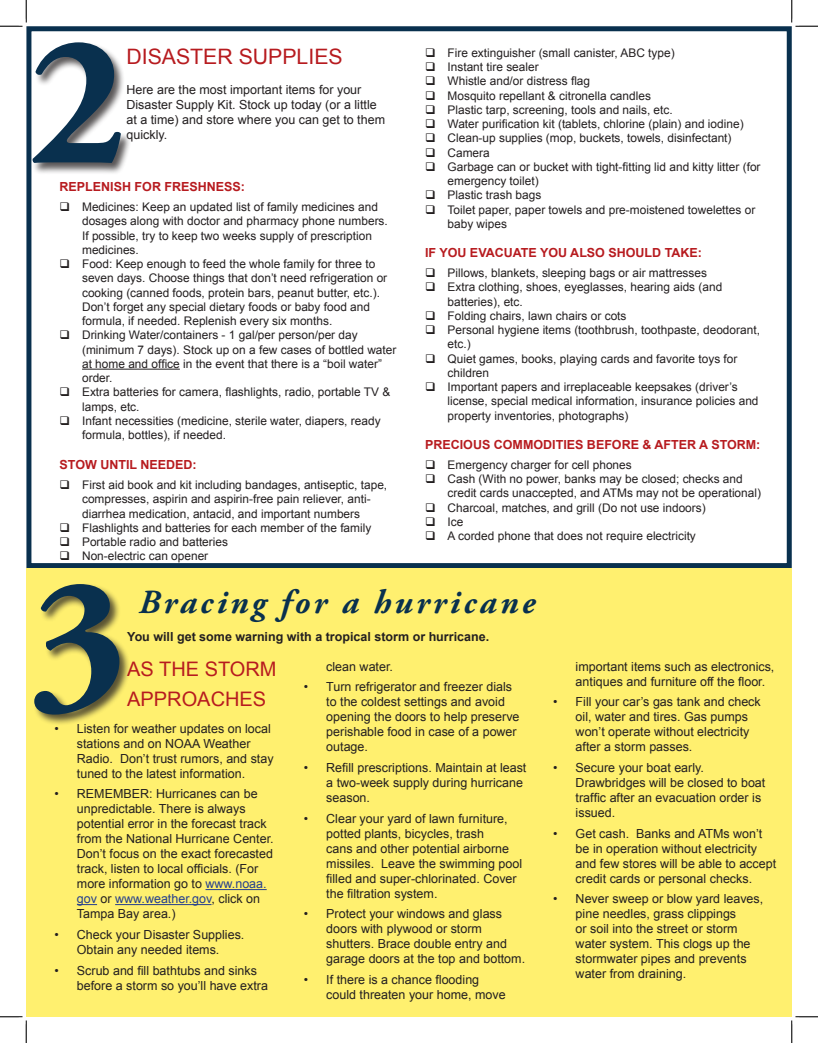
<style>
.page{position:relative;width:818px;height:1043px;background:#fff}
.page>*{position:absolute;margin:0;border:0;box-sizing:border-box;transform-origin:0 0}
.t1{font:700 187.5px "Adobe Garamond Pro";color:#09304e}
.t2{font:italic 700 33.75px "Adobe Garamond Pro";letter-spacing:.1em;color:#09304e}
.t3{font:21.25px "Arial";color:#b71b1f}
.t4{font:20px "Arial";color:#b71b1f}
.t5{font:12.5px/15px "Arial";color:#231f20}
.t6{font:700 12.5px "Arial";color:#b71b1f}
.t7{font:700 12.5px "Arial";color:#231f20}
.t8{font:11.88px/14.2px "Arial";color:#231f20}
.s1{color:#253f8e}
</style>
<div class="page">
<hr style="left:82px;top:369px;width:98px;height:1px;background:#231f20">
<div style="left:26px;top:26px;width:765px;height:542px;border:5px solid #09304e"></div>
<div style="left:31px;top:41px;width:101px;height:134px;background:#231f20;opacity:.75"></div>
<div style="left:26px;top:628px;width:765px;height:388px;background:#fff06f"></div>
<hr style="left:205px;top:889px;width:62px;height:1px;background:#253f8e">
<svg style="left:77px;top:904px;width:20px;height:1px"></svg>
<hr style="left:115px;top:904px;width:96px;height:1px;background:#253f8e">
<div style="left:26px;top:568px;width:765px;height:65px;background:#fff06f"></div>
<div style="left:33px;top:583px;width:97px;height:143px;background:#231f20;opacity:.75"></div>
<svg style="left:0;top:0;width:27px;height:27px"></svg>
<svg style="left:0;top:1016px;width:27px;height:26px"></svg>
<svg style="left:790px;top:0;width:28px;height:27px"></svg>
<svg style="left:790px;top:1015px;width:28px;height:27px"></svg>
<h1 class="t1" style="left:29px;top:-6px;width:99px">2</h1>
<h3 class="t3" style="left:126px;top:42px;width:30px">Disaster</h3>
<h3 class="t3" style="left:239px;top:42px;width:43px">Supplies</h3>
<p class="t5" style="left:126px;top:82px;width:260px">Here are the most important items for your Disaster Supply Kit. Stock up today (or a little at a time) and store where you can get to them quickly.</p>
<p class="t6" style="left:60px;top:178px;width:9px">REPLENISH</p>
<p class="t6" style="left:135px;top:178px;width:10px">FOR</p>
<p class="t6" style="left:164px;top:178px;width:10px">FRESHNESS</p>
<p class="t6" style="left:241px;top:178px;width:6px">:</p>
<p class="t8" style="left:82px;top:200px;width:316px">Medicines: Keep an updated list of family medicines and dosages along with doctor and pharmacy phone numbers.<br>If possible, try to keep two weeks supply of prescription medicines.<br>Food: Keep enough to feed the whole family for three to seven days. Choose things that don’t need refrigeration or cooking (canned foods, protein bars, peanut butter, etc.).<br>Don’t forget any special dietary foods or baby food and formula, if needed. Replenish every six months.<br>Drinking Water/containers - 1 gal/per person/per day (minimum 7 days). Stock up on a few cases of bottled water at home and office in the event that there is a “boil water” order.<br>Extra batteries for camera, flashlights, radio, portable TV &amp; lamps, etc.<br>Infant necessities (medicine, sterile water, diapers, ready formula, bottles), if needed.</p>
<p class="t6" style="left:60px;top:456px;width:10px">STO</p>
<p class="t6" style="left:85px;top:456px;width:24px">W UNTIL</p>
<p class="t6" style="left:140px;top:456px;width:10px">NEEDED</p>
<p class="t6" style="left:192px;top:456px;width:6px">:</p>
<p class="t8" style="left:82px;top:478px;width:306px">First aid book and kit including bandages, antiseptic, tape, compresses, aspirin and aspirin-free pain reliever, anti&shy;diarrhea medication, antacid, and important numbers Flashlights and batteries for each member of the family Portable radio and batteries<br>Non-electric can opener</p>
<p class="t8" style="left:447px;top:46px;width:314px">Fire extinguisher (small canister, ABC type)<br>Instant tire sealer<br>Whistle and/or distress flag<br>Mosquito repellant &amp; citronella candles<br>Plastic tarp, screening, tools and nails, etc.<br>Water purification kit (tablets, chlorine (plain) and iodine)<br>Clean-up supplies (mop, buckets, towels, disinfectant)<br>Camera<br>Garbage can or bucket with tight-fitting lid and kitty litter (for emergency toilet)<br>Plastic trash bags<br>Toilet paper, paper towels and pre-moistened towelettes or baby wipes</p>
<p class="t6" style="left:425px;top:244px;width:278px">IF YOU EVACUATE YOU ALSO SHOULD TAKE:</p>
<p class="t8" style="left:447px;top:266px;width:314px">Pillows, blankets, sleeping bags or air mattresses<br>Extra clothing, shoes, eyeglasses, hearing aids (and batteries), etc.<br>Folding chairs, lawn chairs or cots<br>Personal hygiene items (toothbrush, toothpaste, deodorant, etc.)<br>Quiet games, books, playing cards and favorite toys for children<br>Important papers and irreplaceable keepsakes (driver’s license, special medical information, insurance policies and property inventories, photographs)</p>
<p class="t6" style="left:425px;top:436px;width:337px">PRECIOUS COMMODITIES BEFORE &amp; AFTER A STORM:</p>
<p class="t8" style="left:447px;top:457px;width:315px">Emergency charger for cell phones<br>Cash (With no power, banks may be closed; checks and credit cards unaccepted, and ATMs may not be operational)<br>Charcoal, matches, and grill (Do not use indoors)<br>Ice<br>A corded phone that does not require electricity</p>
<h1 class="t1" style="left:29px;top:535px;width:99px">3</h1>
<h2 class="t2" style="left:139px;top:583px;width:398px">Bracing for a hurricane</h2>
<p class="t7" style="left:127px;top:628px;width:363px">YOU WILL GET SOME WARNING WITH A TROPICAL STORM OR HURRICANE.</p>
<h3 class="t4" style="left:127px;top:656px;width:46px">As the</h3>
<h3 class="t4" style="left:205px;top:656px;width:29px">Storm</h3>
<h3 class="t4" style="left:127px;top:686px;width:29px">Approaches</h3>
<p class="t5" style="left:77px;top:720px;width:198px;text-indent:-22px">• Listen for weather updates on local stations and on NOAA Weather Radio. Don’t trust rumors, and stay tuned to the latest information.</p>
<p class="t5" style="left:77px;top:786px;width:198px;text-indent:-22px">• REMEMBER: Hurricanes can be unpredictable. There is always potential error in the forecast track from the National Hurricane Center.<br>Don’t focus on the exact forecasted track, listen to local officials. (For more information go to <span class="s1">www.noaa. gov</span> or <span class="s1">www.weather.gov</span>, click on<br>Tampa Bay area.)</p>
<p class="t5" style="left:54px;top:927px;width:191px;text-align:center">• Check your Disaster Supplies.<br>Obtain any needed items.</p>
<p class="t5" style="left:77px;top:962px;width:193px;text-indent:-22px">• Scrub and fill bathtubs and sinks before a storm so you’ll have extra</p>
<p class="t5" style="left:326px;top:659px;width:68px">clean water.</p>
<p class="t5" style="left:326px;top:679px;width:195px;text-indent:-22px">• Turn refrigerator and freezer dials to the coldest settings and avoid opening the doors to help preserve perishable food in case of a power outage.</p>
<p class="t5" style="left:326px;top:760px;width:202px;text-indent:-22px">• Refill prescriptions. Maintain at least a two-week supply during hurricane season.</p>
<p class="t5" style="left:326px;top:811px;width:197px;text-indent:-22px">• Clear your yard of lawn furniture, potted plants, bicycles, trash<br>cans and other potential airborne missiles. Leave the swimming pool filled and super-chlorinated. Cover the filtration system.</p>
<p class="t5" style="left:326px;top:906px;width:200px;text-indent:-22px">• Protect your windows and glass doors with plywood or storm shutters. Brace double entry and garage doors at the top and bottom.</p>
<p class="t5" style="left:326px;top:972px;width:181px;text-indent:-22px">• If there is a chance flooding could threaten your home, move</p>
<p class="t5" style="left:575px;top:659px;width:200px">important items such as electronics, antiques and furniture off the floor.</p>
<p class="t5" style="left:575px;top:694px;width:187px;text-indent:-22px">• Fill your car’s gas tank and check oil, water and tires. Gas pumps won’t operate without electricity after a storm passes.</p>
<p class="t5" style="left:575px;top:760px;width:191px;text-indent:-22px">• Secure your boat early.<br>Drawbridges will be closed to boat traffic after an evacuation order is issued.</p>
<p class="t5" style="left:575px;top:826px;width:202px;text-indent:-22px">• Get cash. Banks and ATMs won’t be in operation without electricity and few stores will be able to accept credit cards or personal checks.</p>
<p class="t5" style="left:575px;top:891px;width:189px;text-indent:-22px">• Never sweep or blow yard leaves, pine needles, grass clippings<br>or soil into the street or storm water system. This clogs up the stormwater pipes and prevents water from draining.</p>
</div>
